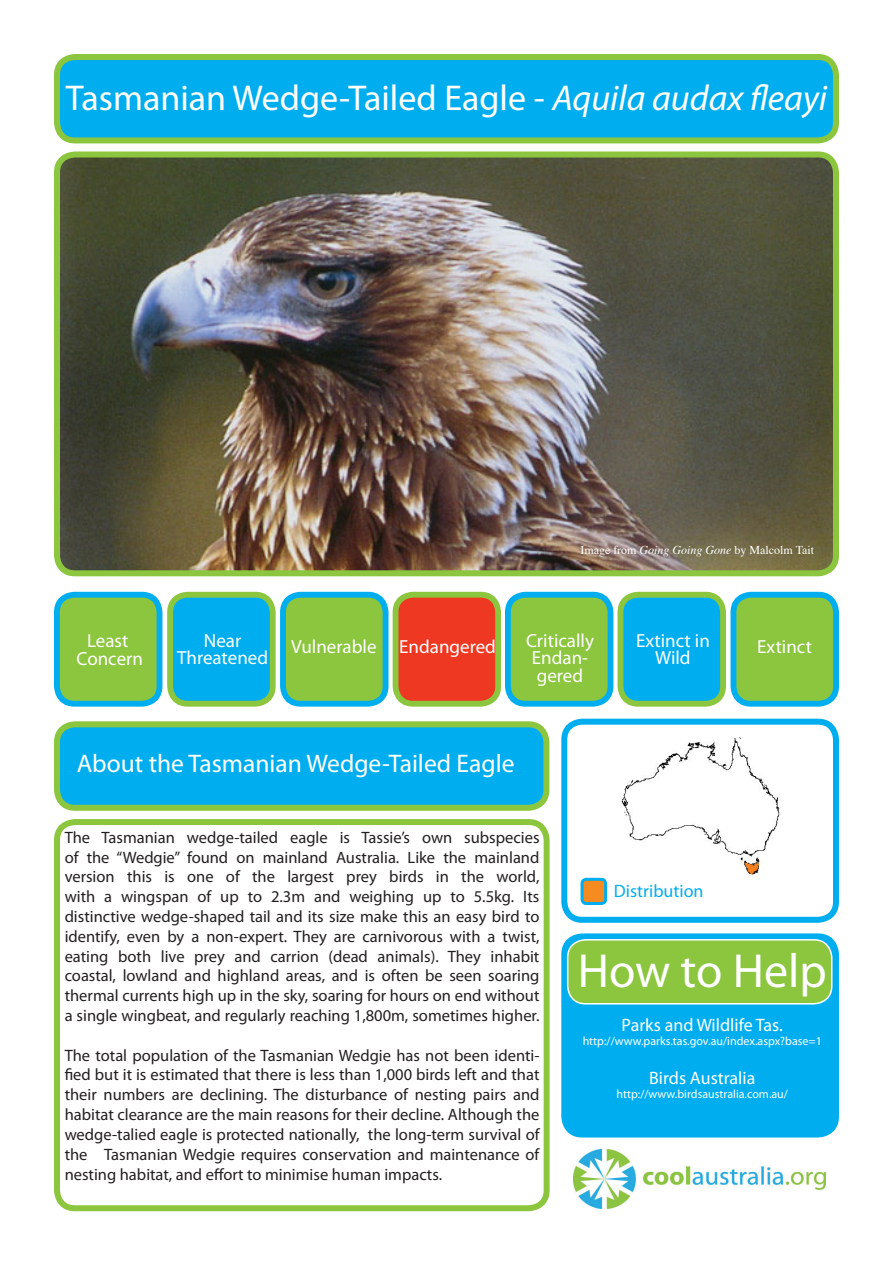
<style>
.page{position:relative;width:893px;height:1263px;background:#fff}
.page>*{position:absolute;margin:0;border:0;box-sizing:border-box;transform-origin:0 0}
.t1{font:48px "Myriad Pro";color:#fff}
.t2{font:36px "Myriad Pro";color:#fff}
.t3{font:25.5px "Myriad Pro";color:#fff}
.t4{font:19.05px/17.5px "Myriad Pro";color:#fff;text-align:center}
.t5{font:18px "Myriad Pro";color:#fff}
.t6{font:18px "Myriad Pro";color:#00aeef}
.t7{font:16.5px/19.8px "Myriad Pro";color:#231f20;text-align:justify}
.t8{font:12px "Myriad Pro";color:#fff}
.t9{font:12px "Times";color:#fff}
.s1{font-style:italic}
</style>
<div class="page">
<img style="left:61px;top:158px;width:771px;height:411px">
<div style="left:54px;top:151px;width:785px;height:425px;border:6px solid #8bc63e;border-radius:18px"></div>
<div style="left:582px;top:879px;width:24px;height:24px;background:#f68c1f;border-radius:4px"></div>
<div style="left:581px;top:878px;width:26px;height:27px;border:3px solid #00aeef;border-radius:4px"></div>
<div style="left:564px;top:936px;width:272px;height:198px;background:#00aeef;border-radius:18px"></div>
<div style="left:561px;top:933px;width:278px;height:204px;border:6px solid #00aeef;border-radius:18px"></div>
<div style="left:568px;top:940px;width:264px;height:64px;background:#8bc63e;border-radius:18px"></div>
<div style="left:567px;top:939px;width:265px;height:65px;border:2px solid #fff;border-radius:18px"></div>
<div style="left:57px;top:57px;width:779px;height:83px;background:#00aeef;border-radius:18px"></div>
<div style="left:54px;top:54px;width:785px;height:89px;border:6px solid #8bc63e;border-radius:18px"></div>
<div style="left:57px;top:724px;width:489px;height:84px;background:#00aeef;border-radius:18px"></div>
<div style="left:54px;top:721px;width:495px;height:90px;border:6px solid #8bc63e;border-radius:18px"></div>
<div style="left:54px;top:819px;width:496px;height:392px;border:6px solid #8bc63e;border-radius:18px"></div>
<div style="left:561px;top:719px;width:278px;height:204px;border:6px solid #00aeef;border-radius:18px"></div>
<div style="left:57px;top:595px;width:103px;height:109px;background:#8bc63e;border-radius:18px"></div>
<div style="left:54px;top:592px;width:108px;height:115px;border:6px solid #00aeef;border-radius:18px"></div>
<div style="left:283px;top:595px;width:103px;height:109px;background:#8bc63e;border-radius:18px"></div>
<div style="left:280px;top:592px;width:108px;height:115px;border:6px solid #00aeef;border-radius:18px"></div>
<div style="left:508px;top:595px;width:102px;height:109px;background:#8bc63e;border-radius:18px"></div>
<div style="left:505px;top:592px;width:108px;height:115px;border:6px solid #00aeef;border-radius:18px"></div>
<div style="left:733px;top:595px;width:103px;height:109px;background:#8bc63e;border-radius:18px"></div>
<div style="left:730px;top:592px;width:109px;height:115px;border:6px solid #00aeef;border-radius:18px"></div>
<div style="left:170px;top:595px;width:103px;height:109px;background:#00aeef;border-radius:18px"></div>
<div style="left:167px;top:592px;width:109px;height:115px;border:6px solid #8bc63e;border-radius:18px"></div>
<div style="left:396px;top:595px;width:102px;height:109px;background:#ef3822;border-radius:18px"></div>
<div style="left:393px;top:592px;width:108px;height:115px;border:6px solid #8bc63e;border-radius:18px"></div>
<div style="left:620px;top:595px;width:103px;height:109px;background:#00aeef;border-radius:18px"></div>
<div style="left:618px;top:592px;width:108px;height:115px;border:6px solid #8bc63e;border-radius:18px"></div>
<img style="left:621px;top:737px;width:159px;height:139px">
<img style="left:573px;top:1149px;width:252px;height:60px">
<h2 class="t2" style="left:66px;top:75px;width:763px">Tasmanian Wedge-Tailed Eagle - <span class="s1">Aquila audax fleayi</span></h2>
<p class="t9" style="left:580px;top:539px;width:235px">Image from <span class="s1">Going Going Gone</span> by Malcolm Tait</p>
<p class="t4" style="left:177px;top:631px;width:93px">Near<br>Threatened</p>
<p class="t4" style="left:526px;top:631px;width:70px">Critically<br>Endan&shy;gered</p>
<p class="t4" style="left:636px;top:631px;width:75px">Extinct in<br>Wild</p>
<p class="t4" style="left:77px;top:632px;width:68px">Least<br>Concern</p>
<p class="t4" style="left:291px;top:638px;width:206px">Vulnerable Endangered</p>
<p class="t4" style="left:757px;top:638px;width:56px">Extinct</p>
<h3 class="t3" style="left:77px;top:748px;width:439px">About the Tasmanian Wedge-Tailed Eagle</h3>
<p class="t7" style="left:65px;top:827px;width:476px">The Tasmanian wedge-tailed eagle is Tassie’s own subspecies of the “Wedgie” found on mainland Australia. Like the mainland version this is one of the largest prey birds in the world, with a wingspan of up to 2.3m and weighing up to 5.5kg. Its distinctive wedge-shaped tail and its size make this an easy bird to identify, even by a non-expert. They are carnivorous with a twist, eating both live prey and carrion (dead animals). They inhabit coastal, lowland and highland areas, and is often be seen soaring thermal currents high up in the sky, soaring for hours on end without a single wingbeat, and regularly reaching 1,800m, sometimes higher.</p>
<p class="t7" style="left:65px;top:1045px;width:476px">The total population of the Tasmanian Wedgie has not been identi&shy;fied but it is estimated that there is less than 1,000 birds left and that their numbers are declining. The disturbance of nesting pairs and habitat clearance are the main reasons for their decline. Although the wedge-talied eagle is protected nationally, the long-term survival of the Tasmanian Wedgie requires conservation and maintenance of nesting habitat, and effort to minimise human impacts.</p>
<p class="t6" style="left:614px;top:880px;width:91px">Distribution</p>
<h1 class="t1" style="left:578px;top:941px;width:250px">How to Help</h1>
<p class="t5" style="left:622px;top:1013px;width:163px">Parks and Wildlife Tas.</p>
<p class="t8" style="left:583px;top:1034px;width:241px">http://www.parks.tas.gov.au/index.aspx?base=1</p>
<p class="t5" style="left:649px;top:1067px;width:108px">Birds Australia</p>
<p class="t8" style="left:616px;top:1087px;width:173px">http://www.birdsaustralia.com.au/</p>
</div>
